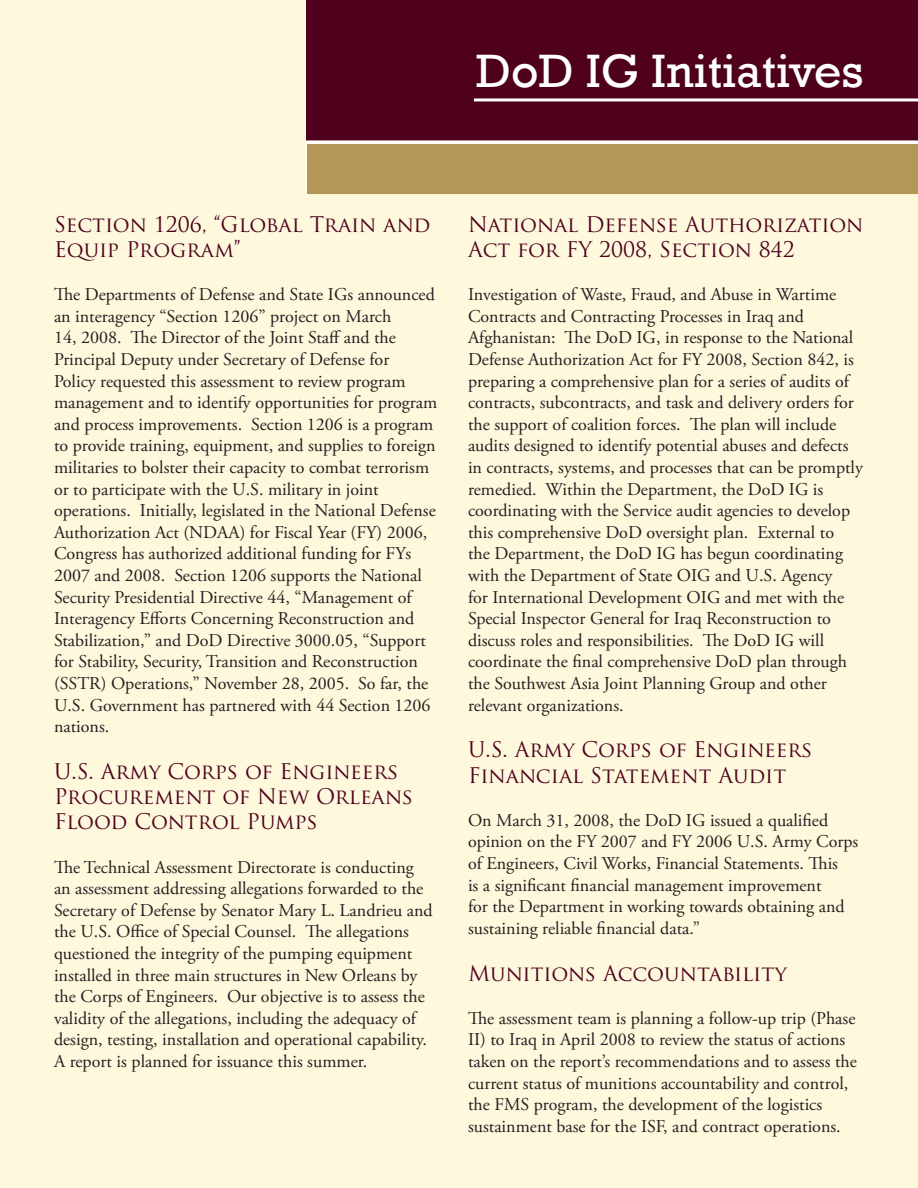
<style>
.page{position:relative;width:918px;height:1188px;background:#fef8dd}
.page>*{position:absolute;margin:0;border:0;box-sizing:border-box;transform-origin:0 0}
.t1{font:48px "Rockwell";color:#fff}
.t2{font:21px/25.2px "Trajan Pro";color:#4e001d}
.t3{font:18px/21.6px "Adobe Garamond Pro";color:#231f20}
</style>
<div class="page">
<div style="left:306px;top:0;width:612px;height:141px;background:#4e001d"></div>
<div style="left:308px;top:144px;width:610px;height:50px;background:#b39758"></div>
<hr style="left:474px;top:98px;width:444px;height:3px;background:#fff">
<hr style="left:306px;top:140px;width:612px;height:3px;background:#fff">
<p class="t1" style="left:476px;top:43px;width:389px">DoD IG Initiatives</p>
<p class="t2" style="left:54px;top:211px;width:378px">Section 1206, “Global Train and<br>Equip Program”</p>
<p class="t3" style="left:54px;top:284px;width:385px">The Departments of Defense and State IGs announced an interagency “Section 1206” project on March<br>14, 2008. The Director of the Joint Staff and the Principal Deputy under Secretary of Defense for<br>Policy requested this assessment to review program management and to identify opportunities for program and process improvements. Section 1206 is a program to provide training, equipment, and supplies to foreign militaries to bolster their capacity to combat terrorism or to participate with the U.S. military in joint operations. Initially, legislated in the National Defense Authorization Act (NDAA) for Fiscal Year (FY) 2006, Congress has authorized additional funding for FYs 2007 and 2008. Section 1206 supports the National Security Presidential Directive 44, “Management of Interagency Efforts Concerning Reconstruction and Stabilization,” and DoD Directive 3000.05, “Support for Stability, Security, Transition and Reconstruction (SSTR) Operations,” November 28, 2005. So far, the U.S. Government has partnered with 44 Section 1206 nations.</p>
<p class="t2" style="left:54px;top:759px;width:361px">U.S. Army Corps of Engineers<br>Procurement of New Orleans<br>Flood Control Pumps</p>
<p class="t3" style="left:54px;top:857px;width:380px">The Technical Assessment Directorate is conducting an assessment addressing allegations forwarded to the Secretary of Defense by Senator Mary L. Landrieu and the U.S. Office of Special Counsel. The allegations questioned the integrity of the pumping equipment installed in three main structures in New Orleans by the Corps of Engineers. Our objective is to assess the validity of the allegations, including the adequacy of design, testing, installation and operational capability.</p>
<p class="t3" style="left:54px;top:1051px;width:315px">A report is planned for issuance this summer.</p>
<p class="t2" style="left:468px;top:211px;width:397px">National Defense Authorization<br>Act for FY 2008, Section 842</p>
<p class="t3" style="left:468px;top:284px;width:396px">Investigation of Waste, Fraud, and Abuse in Wartime Contracts and Contracting Processes in Iraq and Afghanistan: The DoD IG, in response to the National Defense Authorization Act for FY 2008, Section 842, is preparing a comprehensive plan for a series of audits of contracts, subcontracts, and task and delivery orders for the support of coalition forces. The plan will include audits designed to identify potential abuses and defects in contracts, systems, and processes that can be promptly remedied. Within the Department, the DoD IG is coordinating with the Service audit agencies to develop this comprehensive DoD oversight plan. External to<br>the Department, the DoD IG has begun coordinating with the Department of State OIG and U.S. Agency<br>for International Development OIG and met with the Special Inspector General for Iraq Reconstruction to discuss roles and responsibilities. The DoD IG will coordinate the final comprehensive DoD plan through the Southwest Asia Joint Planning Group and other relevant organizations.</p>
<p class="t2" style="left:468px;top:737px;width:346px">U.S. Army Corps of Engineers<br>Financial Statement Audit</p>
<p class="t3" style="left:468px;top:810px;width:392px">On March 31, 2008, the DoD IG issued a qualified opinion on the FY 2007 and FY 2006 U.S. Army Corps of Engineers, Civil Works, Financial Statements. This<br>is a significant financial management improvement<br>for the Department in working towards obtaining and sustaining reliable financial data.”</p>
<p class="t2" style="left:468px;top:960px;width:320px">Munitions Accountability</p>
<p class="t3" style="left:468px;top:1008px;width:391px">The assessment team is planning a follow-up trip (Phase II) to Iraq in April 2008 to review the status of actions taken on the report’s recommendations and to assess the current status of munitions accountability and control, the FMS program, the development of the logistics sustainment base for the ISF, and contract operations.</p>
</div>
